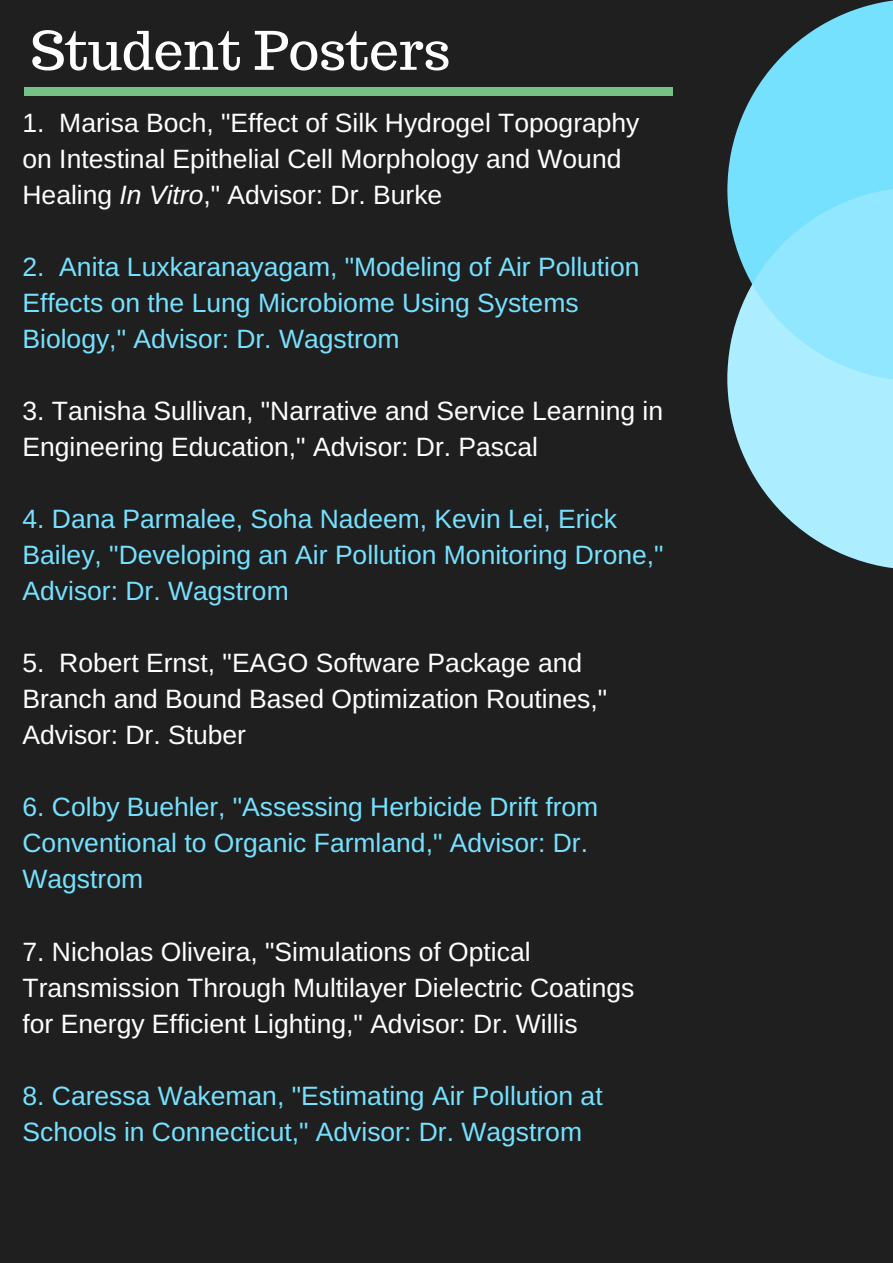
<style>
.page{position:relative;width:893px;height:1263px;background:#1f1f1f}
.page>*{position:absolute;margin:0;border:0;box-sizing:border-box;transform-origin:0 0}
.t1{font:52.95px "Trocchi";color:#fff}
.t2{font:26.55px/36px "Arimo";color:#fff}
.t3{font:26.55px/36px "Arimo";color:#76e1ff}
.s1{font-style:italic}
</style>
<div class="page">
<svg style="left:727px;top:0;width:166px;height:188px;fill:#76e1ff"></svg>
<svg style="left:727px;top:188px;width:166px;height:381px;fill:#acedff"></svg>
<svg style="left:752px;top:188px;width:141px;height:193px;background:#91e7fe"></svg>
<div style="left:24px;top:87px;width:49px;height:9px;background:#76c286"></div>
<div style="left:624px;top:87px;width:49px;height:9px;background:#76c286"></div>
<div style="left:71px;top:87px;width:338px;height:9px;background:#76c286"></div>
<div style="left:408px;top:87px;width:218px;height:9px;background:#76c286"></div>
<h1 class="t1" style="left:31px;top:16px;width:421px">Student Posters</h1>
<p class="t2" style="left:23px;top:105px;width:618px">1. Marisa Boch, "Effect of Silk Hydrogel Topography on Intestinal Epithelial Cell Morphology and Wound<br>Healing <span class="s1">In Vitro</span>," Advisor: Dr. Burke</p>
<p class="t3" style="left:23px;top:249px;width:619px">2. Anita Luxkaranayagam, "Modeling of Air Pollution<br>Effects on the Lung Microbiome Using Systems<br>Biology," Advisor: Dr. Wagstrom</p>
<p class="t2" style="left:23px;top:393px;width:642px">3. Tanisha Sullivan, "Narrative and Service Learning in<br>Engineering Education," Advisor: Dr. Pascal</p>
<p class="t3" style="left:23px;top:501px;width:643px">4. Dana Parmalee, Soha Nadeem, Kevin Lei, Erick<br>Bailey, "Developing an Air Pollution Monitoring Drone,"<br>Advisor: Dr. Wagstrom</p>
<p class="t2" style="left:23px;top:645px;width:586px">5. Robert Ernst, "EAGO Software Package and<br>Branch and Bound Based Optimization Routines,"<br>Advisor: Dr. Stuber</p>
<p class="t3" style="left:23px;top:789px;width:577px">6. Colby Buehler, "Assessing Herbicide Drift from<br>Conventional to Organic Farmland," Advisor: Dr.<br>Wagstrom</p>
<p class="t2" style="left:23px;top:933px;width:613px">7. Nicholas Oliveira, "Simulations of Optical<br>Transmission Through Multilayer Dielectric Coatings for Energy Efficient Lighting," Advisor: Dr. Willis</p>
<p class="t3" style="left:23px;top:1077px;width:582px">8. Caressa Wakeman, "Estimating Air Pollution at<br>Schools in Connecticut," Advisor: Dr. Wagstrom</p>
</div>
